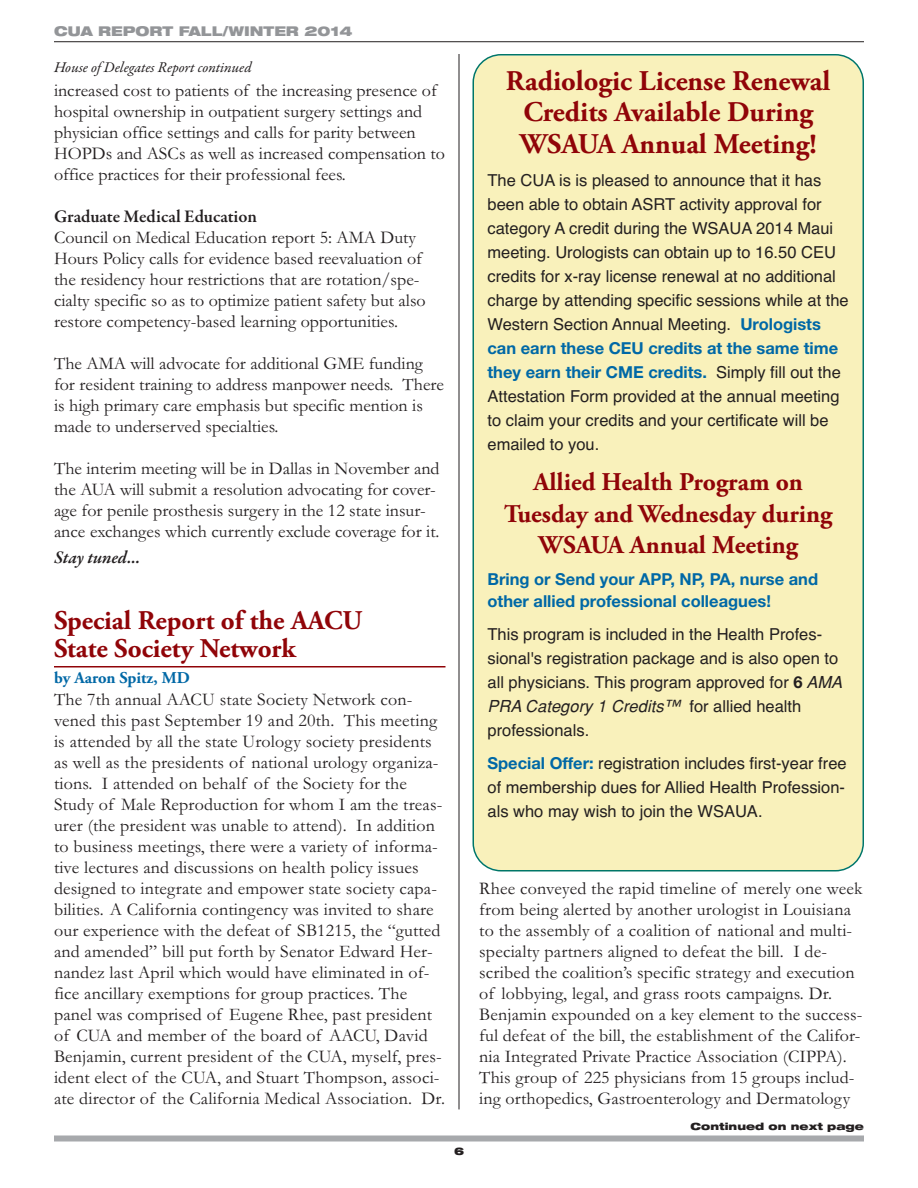
<style>
.page{position:relative;width:918px;height:1188px;background:#fff}
.page>*{position:absolute;margin:0;border:0;box-sizing:border-box;transform-origin:0 0}
.t1{font:700 28.5px/31.5px "Adobe Garamond Pro";color:#900408;text-align:center}
.t2{font:700 27px/28.5px "Adobe Garamond Pro";color:#900408}
.t3{font:700 25.5px/31.5px "Adobe Garamond Pro";color:#900408;text-align:center}
.t4{font:18px/21px "Garamond";letter-spacing:.01em;color:#231f20}
.t5{font:600 18px "Garamond Premr Pro";letter-spacing:-.005em;color:#231f20}
.t6{font:italic 600 18px "Garamond Premr Pro";letter-spacing:-.005em;color:#231f20}
.t7{font:16.5px/24px "Helvetica";color:#231f20}
.t8{font:700 16.5px/24px "Helvetica Neue";color:#0068a6}
.t9{font:700 16.5px "Adobe Garamond Pro";color:#0068a6}
.t10{font:italic 15px "Garamond Premr Pro";color:#231f20}
.t11{font:900 expanded 13.5px "Helvetica Neue";color:#939598}
.t12{font:900 expanded 10.5px "Helvetica Neue";color:#231f20}
.t13{font:900 expanded 9.9px "Helvetica Neue";color:#231f20;scale:1.06 1}
.s1{font-family:"Helvetica Neue";font-weight:700;color:#0068a6}
.s2{font-family:"Helvetica";font-weight:400;color:#231f20}
.s3{font-family:"Helvetica Neue";font-weight:700}
.s4{font-style:italic}
</style>
<div class="page">
<hr style="left:459px;top:54px;width:1px;height:1055px;background:#231f20">
<div style="left:54px;top:1136px;width:810px;height:6px;background:#a7a9ac"></div>
<hr style="left:54px;top:666px;width:392px;height:2px;background:#900408">
<hr style="left:54px;top:41px;width:810px;height:1px;background:#231f20">
<div style="left:472px;top:54px;width:392px;height:818px;background:#f9f1bb"></div>
<p class="t11" style="left:54px;top:26px;width:300px">CUA REPORT FALL/WINTER 2014</p>
<p class="t10" style="left:54px;top:61px;width:199px">House of Delegates Report continued</p>
<p class="t4" style="left:54px;top:82px;width:393px">increased cost to patients of the increasing presence of hospital ownership in outpatient surgery settings and physician office settings and calls for parity between HOPDs and ASCs as well as increased compensation to office practices for their professional fees.</p>
<p class="t5" style="left:54px;top:209px;width:204px">Graduate Medical Education</p>
<p class="t4" style="left:54px;top:229px;width:373px">Council on Medical Education report 5: AMA Duty Hours Policy calls for evidence based reevaluation of the residency hour restrictions that are rotation/spe&shy;cialty specific so as to optimize patient safety but also restore competency-based learning opportunities.</p>
<p class="t4" style="left:54px;top:355px;width:392px">The AMA will advocate for additional GME funding for resident training to address manpower needs. There is high primary care emphasis but specific mention is made to underserved specialties.</p>
<p class="t4" style="left:54px;top:460px;width:387px">The interim meeting will be in Dallas in November and the AUA will submit a resolution advocating for cover&shy;age for penile prosthesis surgery in the 12 state insur&shy;ance exchanges which currently exclude coverage for it.</p>
<p class="t6" style="left:54px;top:550px;width:88px">Stay tuned…</p>
<h2 class="t2" style="left:54px;top:608px;width:310px">Special Report of the AACU<br>State Society Network</h2>
<p class="t9" style="left:54px;top:671px;width:137px">by Aaron Spitz, MD</p>
<p class="t4" style="left:54px;top:691px;width:393px">The 7th annual AACU state Society Network con&shy;vened this past September 19 and 20th. This meeting is attended by all the state Urology society presidents as well as the presidents of national urology organiza&shy;tions. I attended on behalf of the Society for the Study of Male Reproduction for whom I am the treas&shy;urer (the president was unable to attend). In addition to business meetings, there were a variety of informa&shy;tive lectures and discussions on health policy issues designed to integrate and empower state society capa&shy;bilities. A California contingency was invited to share our experience with the defeat of SB1215, the “gutted and amended” bill put forth by Senator Edward Her&shy;nandez last April which would have eliminated in of&shy;fice ancillary exemptions for group practices. The panel was comprised of Eugene Rhee, past president of CUA and member of the board of AACU, David Benjamin, current president of the CUA, myself, pres&shy;ident elect of the CUA, and Stuart Thompson, associ&shy;ate director of the California Medical Association. Dr.</p>
<p class="t12" style="left:454px;top:1147px;width:12px">6</p>
<h1 class="t1" style="left:506px;top:68px;width:326px">Radiologic License Renewal<br>Credits Available During<br>WSAUA Annual Meeting!</h1>
<p class="t7" style="left:488px;top:169px;width:363px">The CUA is is pleased to announce that it has been able to obtain ASRT activity approval for category A credit during the WSAUA 2014 Maui meeting. Urologists can obtain up to 16.50 CEU credits for x-ray license renewal at no additional charge by attending specific sessions while at the Western Section Annual Meeting. <span class="s1">Urologists</span></p>
<p class="t8" style="left:488px;top:337px;width:355px">can earn these CEU credits at the same time they earn their CME credits. <span class="s2">Simply fill out the</span></p>
<p class="t7" style="left:488px;top:385px;width:354px">Attestation Form provided at the annual meeting to claim your credits and your certificate will be emailed to you.</p>
<h3 class="t3" style="left:504px;top:469px;width:330px">Allied Health Program on<br>Tuesday and Wednesday during<br>WSAUA Annual Meeting</h3>
<p class="t8" style="left:488px;top:569px;width:332px;line-height:22.5px">Bring or Send your APP, NP, PA, nurse and other allied professional colleagues!</p>
<p class="t7" style="left:487px;top:624px;width:360px">This program is included in the Health Profes&shy;sional's registration package and is also open to all physicians. This program approved for <span class="s3">6</span> <span class="s4">AMA PRA Category 1 Credits™</span> f o r a l l i e d h e a l t h professionals.</p>
<p class="t7" style="left:488px;top:753px;width:361px;text-align:justify"><span class="s1">Special Offer:</span> registration includes first-year free of membership dues for Allied Health Profession&shy;als who may wish to join the WSAUA.</p>
<p class="t4" style="left:479px;top:880px;width:385px">Rhee conveyed the rapid timeline of merely one week from being alerted by another urologist in Louisiana to the assembly of a coalition of national and multi&shy;specialty partners aligned to defeat the bill. I de&shy;scribed the coalition’s specific strategy and execution of lobbying, legal, and grass roots campaigns. Dr.<br>Benjamin expounded on a key element to the success&shy;ful defeat of the bill, the establishment of the Califor&shy;nia Integrated Private Practice Association (CIPPA).<br>This group of 225 physicians from 15 groups includ&shy;ing orthopedics, Gastroenterology and Dermatology</p>
<p class="t13" style="left:691px;top:1122px;width:165px">Continued on next page</p>
</div>
